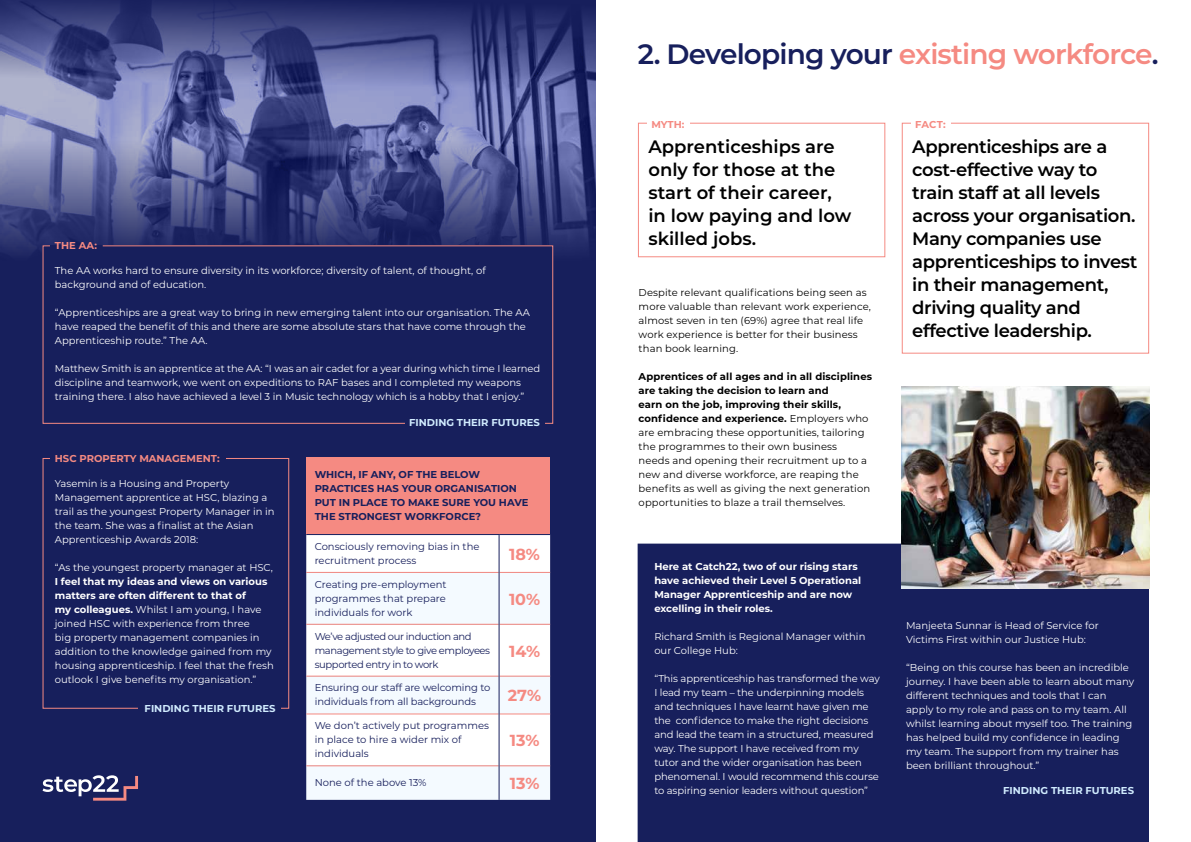
<style>
.page{position:relative;width:1191px;height:842px;background:#fff}
.page>*{position:absolute;margin:0;border:0;box-sizing:border-box;transform-origin:0 0}
.t1{font:600 28px "Montserrat";letter-spacing:-.03em;color:#171f5c}
.t2{font:600 18px/23px "Montserrat";letter-spacing:-.02em;color:#000}
.t3{font:600 18px/23px "Montserrat";color:#000}
.t4{font:700 16px "Montserrat";color:#f58a82}
.t5{font:10px/14px "Montserrat";color:#fff}
.t6{font:10px/14px "Montserrat";letter-spacing:.01em;color:#000}
.t7{font:10px/14px "Montserrat";letter-spacing:-.01em;color:#171f5c}
.t8{font:700 10px/14px "Montserrat";color:#fff}
.t9{font:700 10px/14px "Montserrat";color:#171f5c}
.t10{font:10px/14px "Montserrat";letter-spacing:-.04em;color:#171f5c}
.t11{font:700 10px "Montserrat";color:#d1ecff}
.t12{font:700 10px "Montserrat";color:#f58a82}
.s1{font-weight:700}
.s2{color:#f58a82}
</style>
<div class="page">
<div style="left:0;top:0;width:595px;height:842px;background:#171f5c"></div>
<img style="left:0;top:0;width:595px;height:253px">
<svg style="left:43px;top:775px;width:95px;height:26px"></svg>
<svg style="left:42px;top:245px;width:512px;height:179px"></svg>
<div style="left:404px;top:417px;width:140px;height:17px;background:#171f5c"></div>
<div style="left:43px;top:458px;width:246px;height:251px;border:1px solid #f58a82"></div>
<div style="left:50px;top:452px;width:176px;height:17px;background:#171f5c"></div>
<div style="left:138px;top:702px;width:143px;height:18px;background:#171f5c"></div>
<div style="left:306px;top:457px;width:244px;height:77px;background:#f58a82"></div>
<div style="left:306px;top:535px;width:244px;height:37px;background:#fff"></div>
<svg style="left:306px;top:573px;width:244px;height:227px;fill:#f4faff"></svg>
<hr style="left:306px;top:572px;width:192px;height:1px;background:#f58a82">
<hr style="left:499px;top:572px;width:51px;height:1px;background:#f58a82">
<hr style="left:306px;top:624px;width:192px;height:1px;background:#f58a82">
<hr style="left:499px;top:624px;width:51px;height:1px;background:#f58a82">
<hr style="left:306px;top:676px;width:192px;height:1px;background:#f58a82">
<hr style="left:499px;top:676px;width:51px;height:1px;background:#f58a82">
<hr style="left:306px;top:713px;width:192px;height:1px;background:#f58a82">
<hr style="left:499px;top:713px;width:51px;height:1px;background:#f58a82">
<hr style="left:306px;top:765px;width:192px;height:1px;background:#f58a82">
<hr style="left:499px;top:765px;width:51px;height:1px;background:#f58a82">
<hr style="left:498px;top:535px;width:1px;height:37px;background:#171f5c">
<hr style="left:498px;top:572px;width:1px;height:52px;background:#171f5c">
<hr style="left:498px;top:624px;width:1px;height:52px;background:#171f5c">
<hr style="left:498px;top:676px;width:1px;height:38px;background:#171f5c">
<hr style="left:498px;top:714px;width:1px;height:52px;background:#171f5c">
<hr style="left:498px;top:766px;width:1px;height:34px;background:#171f5c">
<div style="left:638px;top:123px;width:247px;height:134px;border:1px solid #f58a82"></div>
<div style="left:647px;top:117px;width:42px;height:17px;background:#fff"></div>
<div style="left:901px;top:123px;width:248px;height:231px;border:1px solid #f58a82"></div>
<div style="left:911px;top:117px;width:40px;height:17px;background:#fff"></div>
<div style="left:637px;top:544px;width:511px;height:298px;background:#171f5c"></div>
<img style="left:901px;top:387px;width:248px;height:201px">
<p class="t12" style="left:55px;top:238px;width:44px">THE AA:</p>
<p class="t5" style="left:55px;top:263px;width:432px">The AA works hard to ensure diversity in its workforce; diversity of talent, of thought, of background and of education.</p>
<p class="t5" style="left:55px;top:305px;width:476px">“Apprenticeships are a great way to bring in new emerging talent into our organisation. The AA have reaped the benefit of this and there are some absolute stars that have come through the<br>Apprenticeship route.” The AA.</p>
<p class="t5" style="left:55px;top:361px;width:487px">Matthew Smith is an apprentice at the AA: “I was an air cadet for a year during which time I learned discipline and teamwork, we went on expeditions to RAF bases and I completed my weapons training there. I also have achieved a level 3 in Music technology which is a hobby that I enjoy.”</p>
<p class="t11" style="left:409px;top:416px;width:132px">FINDING THEIR FUTURES</p>
<p class="t12" style="left:55px;top:451px;width:166px">HSC PROPERTY MANAGEMENT:</p>
<p class="t5" style="left:55px;top:476px;width:221px">Yasemin is a Housing and Property Management apprentice at HSC, blazing a trail as the youngest Property Manager in in the team. She was a finalist at the Asian Apprenticeship Awards 2018:</p>
<p class="t5" style="left:55px;top:560px;width:220px">“As the youngest property manager at HSC,</p>
<p class="t5" style="left:55px;top:574px;width:220px"><span class="s1">I feel that my ideas and views on various matters are often different to that of<br>my colleagues.</span> Whilst I am young, I have joined HSC with experience from three<br>big property management companies in addition to the knowledge gained from my housing apprenticeship. I feel that the fresh outlook I give benefits my organisation.”</p>
<p class="t11" style="left:145px;top:701px;width:132px">FINDING THEIR FUTURES</p>
<p class="t9" style="left:315px;top:467px;width:215px">WHICH, IF ANY, OF THE BELOW<br>PRACTICES HAS YOUR ORGANISATION<br>PUT IN PLACE TO MAKE SURE YOU HAVE<br>THE STRONGEST WORKFORCE?</p>
<p class="t7" style="left:315px;top:539px;width:166px">Consciously removing bias in the recruitment process</p>
<h3 class="t4" style="left:509px;top:543px;width:32px">18%</h3>
<p class="t7" style="left:315px;top:577px;width:133px;text-align:justify">Creating pre-employment programmes that prepare individuals for work</p>
<h3 class="t4" style="left:509px;top:587px;width:33px">10%</h3>
<p class="t10" style="left:315px;top:629px;width:177px">We’ve adjusted our induction and management style to give employees supported entry in to work</p>
<h3 class="t4" style="left:509px;top:639px;width:32px">14%</h3>
<p class="t7" style="left:315px;top:680px;width:177px">Ensuring our staff are welcoming to individuals from all backgrounds</p>
<h3 class="t4" style="left:508px;top:684px;width:35px">27%</h3>
<p class="t7" style="left:315px;top:718px;width:176px">We don’t actively put programmes in place to hire a wider mix of individuals</p>
<h3 class="t4" style="left:510px;top:729px;width:31px">13%</h3>
<p class="t7" style="left:315px;top:775px;width:113px">None of the above 13%</p>
<h3 class="t4" style="left:510px;top:772px;width:31px">13%</h3>
<h1 class="t1" style="left:638px;top:34px;width:522px">2. Developing your <span class="s2">existing workforce</span>.</h1>
<p class="t12" style="left:651px;top:117px;width:35px">MYTH:</p>
<h2 class="t3" style="left:648px;top:134px;width:204px">Apprenticeships are only for those at the start of their career, in low paying and low skilled jobs.</h2>
<p class="t6" style="left:638px;top:285px;width:234px">Despite relevant qualifications being seen as more valuable than relevant work experience, almost seven in ten (69%) agree that real life work experience is better for their business than book learning.</p>
<p class="t6" style="left:638px;top:369px;width:235px"><span class="s1">Apprentices of all ages and in all disciplines are taking the decision to learn and<br>earn on the job, improving their skills, confidence and experience.</span> Employers who are embracing these opportunities, tailoring the programmes to their own business<br>needs and opening their recruitment up to a new and diverse workforce, are reaping the benefits as well as giving the next generation opportunities to blaze a trail themselves.</p>
<p class="t8" style="left:654px;top:558px;width:208px">Here at Catch22, two of our rising stars have achieved their Level 5 Operational Manager Apprenticeship and are now excelling in their roles.</p>
<p class="t5" style="left:654px;top:629px;width:213px">Richard Smith is Regional Manager within our College Hub:</p>
<p class="t5" style="left:654px;top:671px;width:227px">“This apprenticeship has transformed the way I lead my team – the underpinning models and techniques I have learnt have given me the confidence to make the right decisions and lead the team in a structured, measured way. The support I have received from my tutor and the wider organisation has been phenomenal. I would recommend this course to aspiring senior leaders without question”</p>
<p class="t12" style="left:915px;top:117px;width:32px">FACT:</p>
<h2 class="t2" style="left:912px;top:134px;width:227px">Apprenticeships are a cost-effective way to train staff at all levels across your organisation.<br>Many companies use apprenticeships to invest in their management, driving quality and effective leadership.</h2>
<p class="t5" style="left:906px;top:618px;width:194px">Manjeeta Sunnar is Head of Service for<br>Victims First within our Justice Hub:</p>
<p class="t5" style="left:906px;top:660px;width:230px">“Being on this course has been an incredible journey. I have been able to learn about many different techniques and tools that I can apply to my role and pass on to my team. All whilst learning about myself too. The training has helped build my confidence in leading my team. The support from my trainer has been brilliant throughout.”</p>
<p class="t11" style="left:1003px;top:783px;width:132px">FINDING THEIR FUTURES</p>
</div>
